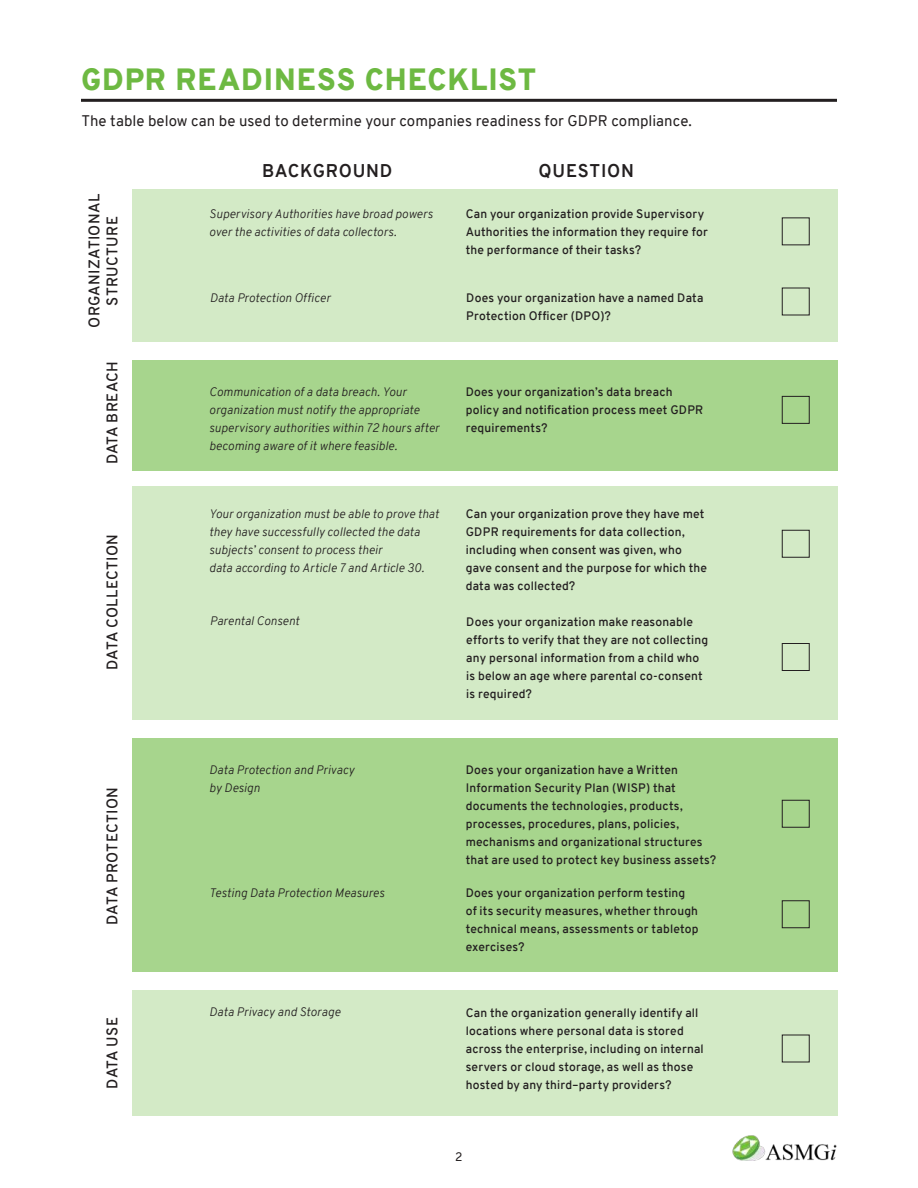
<style>
.page{position:relative;width:918px;height:1188px;background:#fff}
.page>*{position:absolute;margin:0;border:0;box-sizing:border-box;transform-origin:0 0}
.t1{font:900 30px "Overpass";letter-spacing:.03em;color:#6db942}
.t2{font:700 18px "Overpass";letter-spacing:.04em;color:#231f20}
.t3{font:15px "Overpass";letter-spacing:.005em;color:#231f20}
.t4{font:600 15px/18px "Overpass";letter-spacing:.02em;color:#231f20;text-align:center}
.t5{font:600 15px "Overpass";color:#231f20}
.t6{font:600 12px/18px "Overpass";letter-spacing:.015em;color:#231f20}
.t7{font:italic 300 12px/18px "Overpass";letter-spacing:.01em;color:#231f20}
.t8{font:12px "Overpass";color:#231f20}
</style>
<div class="page">
<div style="left:132px;top:990px;width:705px;height:126px;background:#d3eac6"></div>
<div style="left:132px;top:738px;width:705px;height:234px;background:#a7d58d"></div>
<div style="left:132px;top:486px;width:705px;height:234px;background:#d3eac6"></div>
<div style="left:132px;top:360px;width:705px;height:110px;background:#a7d58d"></div>
<div style="left:132px;top:189px;width:705px;height:153px;background:#d3eac6"></div>
<hr style="left:81px;top:99px;width:756px;height:3px;background:#231f20">
<div style="left:782px;top:217px;width:28px;height:28px;border:1px solid #231f20"></div>
<div style="left:782px;top:288px;width:28px;height:27px;border:1px solid #231f20"></div>
<div style="left:782px;top:396px;width:28px;height:28px;border:1px solid #231f20"></div>
<div style="left:782px;top:530px;width:28px;height:28px;border:1px solid #231f20"></div>
<div style="left:782px;top:643px;width:28px;height:28px;border:1px solid #231f20"></div>
<div style="left:782px;top:800px;width:28px;height:28px;border:1px solid #231f20"></div>
<div style="left:782px;top:900px;width:28px;height:28px;border:1px solid #231f20"></div>
<div style="left:782px;top:1035px;width:28px;height:27px;border:1px solid #231f20"></div>
<img style="left:732px;top:1135px;width:105px;height:26px">
<h1 class="t1" style="left:81px;top:68px;width:457px">GDPR READINESS CHECKLIST</h1>
<p class="t3" style="left:81px;top:115px;width:612px">The table below can be used to determine your companies readiness for GDPR compliance.</p>
<p class="t4" style="left:87px;top:328px;width:135px;rotate:-90deg">ORGANIZATIONAL<br>STRUCTURE</p>
<p class="t5" style="left:107px;top:464px;width:105px;rotate:-90deg">DATA BREACH</p>
<p class="t4" style="left:105px;top:670px;width:137px;rotate:-90deg">DATA COLLECTION</p>
<p class="t4" style="left:105px;top:925px;width:139px;rotate:-90deg">DATA PROTECTION</p>
<p class="t4" style="left:105px;top:1089px;width:73px;rotate:-90deg">DATA USE</p>
<h2 class="t2" style="left:262px;top:160px;width:132px">BACKGROUND</h2>
<h2 class="t2" style="left:539px;top:160px;width:97px">QUESTION</h2>
<p class="t7" style="left:209px;top:205px;width:225px">Supervisory Authorities have broad powers over the activities of data collectors.</p>
<p class="t6" style="left:466px;top:206px;width:244px">Can your organization provide Supervisory<br>Authorities the information they require for the performance of their tasks?</p>
<p class="t7" style="left:210px;top:288px;width:122px">Data Protection Officer</p>
<p class="t6" style="left:466px;top:290px;width:239px">Does your organization have a named Data<br>Protection Officer (DPO)?</p>
<p class="t7" style="left:209px;top:384px;width:232px">Communication of a data breach. Your organization must notify the appropriate supervisory authorities within 72 hours after becoming aware of it where feasible.</p>
<p class="t6" style="left:466px;top:384px;width:239px">Does your organization’s data breach policy and notification process meet GDPR requirements?</p>
<p class="t7" style="left:209px;top:505px;width:231px">Your organization must be able to prove that they have successfully collected the data subjects’ consent to process their<br>data according to Article 7 and Article 30.</p>
<p class="t6" style="left:466px;top:505px;width:243px">Can your organization prove they have met GDPR requirements for data collection, including when consent was given, who gave consent and the purpose for which the data was collected?</p>
<p class="t7" style="left:210px;top:613px;width:91px">Parental Consent</p>
<p class="t6" style="left:466px;top:613px;width:243px">Does your organization make reasonable efforts to verify that they are not collecting any personal information from a child who is below an age where parental co-consent is required?</p>
<p class="t7" style="left:209px;top:761px;width:147px">Data Protection and Privacy by Design</p>
<p class="t6" style="left:466px;top:762px;width:252px">Does your organization have a Written Information Security Plan (WISP) that documents the technologies, products, processes, procedures, plans, policies, mechanisms and organizational structures that are used to protect key business assets?</p>
<p class="t7" style="left:209px;top:884px;width:177px">Testing Data Protection Measures</p>
<p class="t6" style="left:466px;top:885px;width:234px">Does your organization perform testing of its security measures, whether through technical means, assessments or tabletop exercises?</p>
<p class="t7" style="left:209px;top:1003px;width:133px">Data Privacy and Storage</p>
<p class="t6" style="left:466px;top:1005px;width:240px">Can the organization generally identify all locations where personal data is stored across the enterprise, including on internal servers or cloud storage, as well as those hosted by any third–party providers?</p>
<p class="t8" style="left:455px;top:1152px;width:9px">2</p>
</div>
